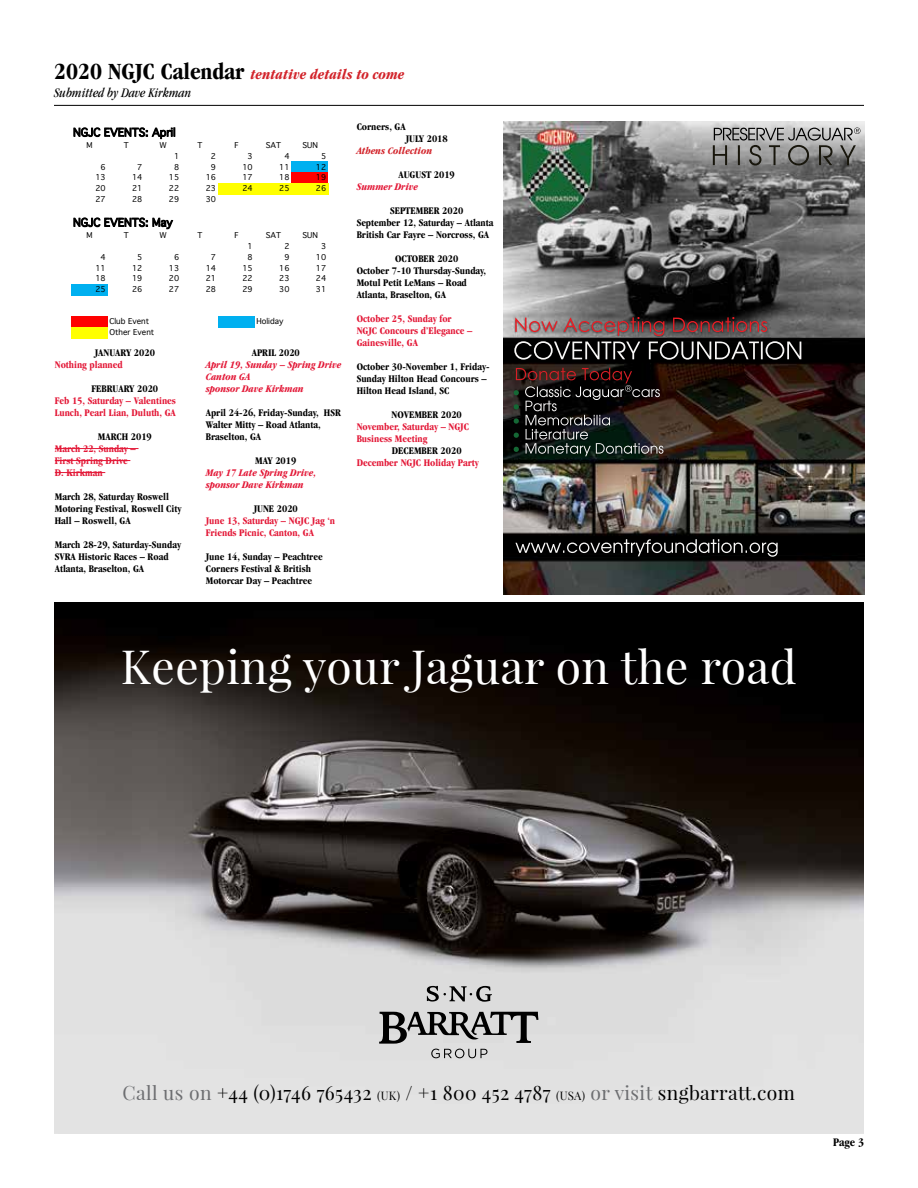
<style>
.page{position:relative;width:918px;height:1188px;background:#fff}
.page>*{position:absolute;margin:0;border:0;box-sizing:border-box;transform-origin:0 0}
.t1{font:46.2px "Playfair Display";letter-spacing:.01em;color:#fff}
.t2{font:19.35px "Playfair Display";letter-spacing:.02em;color:#000}
.t3{font:italic 700 condensed 15px "Garamond";color:#d2232a}
.t4{font:italic condensed 13.5px "Garamond";color:#000}
.t5{font:700 condensed 12px "Garamond";color:#000}
.t6{font:10.8px "Geneva";color:#000}
.t7{font:700 condensed 10.5px/12px "Garamond";color:#000}
.t8{font:700 condensed 10.5px/12px "Garamond";color:#e31837}
.t9{font:italic 700 condensed 10.5px/12px "Garamond";color:#e31837}
.t10{font:italic 700 condensed 10.5px "Garamond";color:#d2232a}
.t11{font:7.8px "Geneva";color:#000}
.s1{font-style:normal;font-size:24px;color:#000}
.s2{color:#6d6e71}
.s3{font-size:11.55px}
</style>
<div class="page">
<hr style="left:54px;top:105px;width:810px;height:1px;background:#000">
<img style="left:55px;top:603px;width:808px;height:531px">
<svg style="left:427px;top:986px;width:65px;height:16px"></svg>
<svg style="left:379px;top:1012px;width:159px;height:46px;background:#a3a3a3"></svg>
<hr style="left:55px;top:448px;width:84px;height:1px;background:#e31837">
<hr style="left:55px;top:460px;width:75px;height:1px;background:#e31837">
<hr style="left:55px;top:472px;width:50px;height:1px;background:#e31837">
<div style="left:291px;top:162px;width:37px;height:11px;background:#00b0f0"></div>
<div style="left:291px;top:172px;width:37px;height:11px;background:#f00"></div>
<div style="left:218px;top:183px;width:110px;height:11px;background:#ff0"></div>
<div style="left:71px;top:284px;width:37px;height:11px;background:#00b0f0"></div>
<div style="left:71px;top:316px;width:37px;height:11px;background:#f00"></div>
<div style="left:218px;top:316px;width:37px;height:11px;background:#00b0f0"></div>
<div style="left:71px;top:327px;width:37px;height:11px;background:#ff0"></div>
<img style="left:504px;top:122px;width:361px;height:473px">
<h3 class="t3" style="left:54px;top:65px;width:352px"><span class="s1">2020 NGJC Calendar</span> tentative details to come</h3>
<p class="t4" style="left:54px;top:85px;width:139px">Submitted by Dave Kirkman</p>
<p class="t6" style="left:73px;top:126px;width:104px">NGJC EVENTS: April</p>
<p class="t11" style="left:87px;top:141px;width:8px">M</p>
<p class="t11" style="left:124px;top:141px;width:6px">T</p>
<p class="t11" style="left:160px;top:141px;width:9px">W</p>
<p class="t11" style="left:197px;top:141px;width:6px">T</p>
<p class="t11" style="left:234px;top:141px;width:6px">F</p>
<p class="t11" style="left:266px;top:141px;width:17px">SAT</p>
<p class="t11" style="left:303px;top:141px;width:17px">SUN</p>
<p class="t11" style="left:174px;top:152px;width:7px">1</p>
<p class="t11" style="left:211px;top:152px;width:7px">2</p>
<p class="t11" style="left:248px;top:152px;width:7px">3</p>
<p class="t11" style="left:284px;top:152px;width:7px">4</p>
<p class="t11" style="left:321px;top:152px;width:7px">5</p>
<p class="t11" style="left:101px;top:162px;width:7px">6</p>
<p class="t11" style="left:137px;top:162px;width:7px">7</p>
<p class="t11" style="left:174px;top:162px;width:7px">8</p>
<p class="t11" style="left:211px;top:162px;width:7px">9</p>
<p class="t11" style="left:242px;top:162px;width:12px">10</p>
<p class="t11" style="left:279px;top:162px;width:12px">11</p>
<p class="t11" style="left:316px;top:162px;width:12px">12</p>
<p class="t11" style="left:95px;top:173px;width:12px">13</p>
<p class="t11" style="left:132px;top:173px;width:12px">14</p>
<p class="t11" style="left:169px;top:173px;width:12px">15</p>
<p class="t11" style="left:206px;top:173px;width:12px">16</p>
<p class="t11" style="left:242px;top:173px;width:12px">17</p>
<p class="t11" style="left:279px;top:173px;width:12px">18</p>
<p class="t11" style="left:316px;top:173px;width:12px">19</p>
<p class="t11" style="left:95px;top:184px;width:12px">20</p>
<p class="t11" style="left:132px;top:184px;width:12px">21</p>
<p class="t11" style="left:169px;top:184px;width:12px">22</p>
<p class="t11" style="left:206px;top:184px;width:12px">23</p>
<p class="t11" style="left:242px;top:184px;width:12px">24</p>
<p class="t11" style="left:279px;top:184px;width:12px">25</p>
<p class="t11" style="left:316px;top:184px;width:12px">26</p>
<p class="t11" style="left:95px;top:195px;width:12px">27</p>
<p class="t11" style="left:132px;top:195px;width:12px">28</p>
<p class="t11" style="left:169px;top:195px;width:12px">29</p>
<p class="t11" style="left:206px;top:195px;width:12px">30</p>
<p class="t6" style="left:73px;top:216px;width:101px">NGJC EVENTS: May</p>
<p class="t11" style="left:87px;top:231px;width:8px">M</p>
<p class="t11" style="left:124px;top:231px;width:6px">T</p>
<p class="t11" style="left:160px;top:231px;width:9px">W</p>
<p class="t11" style="left:197px;top:231px;width:6px">T</p>
<p class="t11" style="left:234px;top:231px;width:6px">F</p>
<p class="t11" style="left:266px;top:231px;width:17px">SAT</p>
<p class="t11" style="left:303px;top:231px;width:17px">SUN</p>
<p class="t11" style="left:248px;top:242px;width:7px">1</p>
<p class="t11" style="left:284px;top:242px;width:7px">2</p>
<p class="t11" style="left:321px;top:242px;width:7px">3</p>
<p class="t11" style="left:101px;top:252px;width:7px">4</p>
<p class="t11" style="left:137px;top:252px;width:7px">5</p>
<p class="t11" style="left:174px;top:252px;width:7px">6</p>
<p class="t11" style="left:211px;top:252px;width:7px">7</p>
<p class="t11" style="left:248px;top:252px;width:7px">8</p>
<p class="t11" style="left:284px;top:252px;width:7px">9</p>
<p class="t11" style="left:316px;top:252px;width:12px">10</p>
<p class="t11" style="left:95px;top:263px;width:12px">11</p>
<p class="t11" style="left:132px;top:263px;width:12px">12</p>
<p class="t11" style="left:169px;top:263px;width:12px">13</p>
<p class="t11" style="left:206px;top:263px;width:12px">14</p>
<p class="t11" style="left:242px;top:263px;width:12px">15</p>
<p class="t11" style="left:279px;top:263px;width:12px">16</p>
<p class="t11" style="left:316px;top:263px;width:12px">17</p>
<p class="t11" style="left:95px;top:274px;width:12px">18</p>
<p class="t11" style="left:132px;top:274px;width:12px">19</p>
<p class="t11" style="left:169px;top:274px;width:12px">20</p>
<p class="t11" style="left:206px;top:274px;width:12px">21</p>
<p class="t11" style="left:242px;top:274px;width:12px">22</p>
<p class="t11" style="left:279px;top:274px;width:12px">23</p>
<p class="t11" style="left:316px;top:274px;width:12px">24</p>
<p class="t11" style="left:95px;top:285px;width:12px">25</p>
<p class="t11" style="left:132px;top:285px;width:12px">26</p>
<p class="t11" style="left:169px;top:285px;width:12px">27</p>
<p class="t11" style="left:206px;top:285px;width:12px">28</p>
<p class="t11" style="left:242px;top:285px;width:12px">29</p>
<p class="t11" style="left:279px;top:285px;width:12px">30</p>
<p class="t11" style="left:316px;top:285px;width:12px">31</p>
<p class="t11" style="left:109px;top:317px;width:41px">Club Event</p>
<p class="t11" style="left:256px;top:317px;width:28px">Holiday</p>
<p class="t11" style="left:109px;top:328px;width:46px">Other Event</p>
<p class="t7" style="left:357px;top:120px;width:51px">Corners, GA</p>
<p class="t7" style="left:406px;top:132px;width:44px">JULY 2018</p>
<p class="t10" style="left:357px;top:144px;width:77px">Athens Collection</p>
<p class="t7" style="left:399px;top:168px;width:58px">AUGUST 2019</p>
<p class="t9" style="left:357px;top:180px;width:63px">Summer Drive</p>
<p class="t7" style="left:357px;top:204px;width:138px;text-align:center">SEPTEMBER 2020<br>September 12, Saturday – Atlanta<br>British Car Fayre – Norcross, GA</p>
<p class="t7" style="left:357px;top:252px;width:131px;text-indent:38px">OCTOBER 2020<br>October 7-10 Thursday-Sunday,<br>Motul Petit LeMans – Road<br>Atlanta, Braselton, GA</p>
<p class="t8" style="left:357px;top:312px;width:117px">October 25, Sunday for<br>NGJC Concours d’Elegance –<br>Gainesville, GA</p>
<p class="t7" style="left:357px;top:360px;width:134px">October 30-November 1, Friday-<br>Sunday Hilton Head Concours –<br>Hilton Head Island, SC</p>
<p class="t7" style="left:392px;top:408px;width:72px">NOVEMBER 2020</p>
<p class="t8" style="left:357px;top:420px;width:114px">November, Saturday – NGJC<br>Business Meeting</p>
<p class="t7" style="left:392px;top:444px;width:71px">DECEMBER 2020</p>
<p class="t8" style="left:357px;top:456px;width:124px">December NGJC Holiday Party</p>
<p class="t7" style="left:95px;top:347px;width:62px">JANUARY 2020</p>
<p class="t8" style="left:55px;top:359px;width:69px">Nothing planned</p>
<p class="t7" style="left:92px;top:383px;width:68px">FEBRUARY 2020</p>
<p class="t8" style="left:55px;top:395px;width:123px">Feb 15, Saturday – Valentines<br>Lunch, Pearl Lian, Duluth, GA</p>
<p class="t7" style="left:98px;top:431px;width:55px">MARCH 2019</p>
<p class="t8" style="left:55px;top:443px;width:83px">March 22, Sunday –<br>First Spring Drive<br>D. Kirkman</p>
<p class="t7" style="left:55px;top:491px;width:128px">March 28, Saturday Roswell<br>Motoring Festival, Roswell City<br>Hall – Roswell, GA</p>
<p class="t7" style="left:55px;top:539px;width:128px">March 28-29, Saturday-Sunday<br>SVRA Historic Races – Road<br>Atlanta, Braselton, GA</p>
<p class="t7" style="left:252px;top:347px;width:50px">APRIL 2020</p>
<p class="t9" style="left:206px;top:359px;width:137px">April 19, Sunday – Spring Drive<br>Canton GA<br>sponsor Dave Kirkman</p>
<p class="t7" style="left:206px;top:407px;width:137px">April 24-26, Friday-Sunday, HSR<br>Walter Mitty – Road Atlanta,<br>Braselton, GA</p>
<p class="t7" style="left:255px;top:455px;width:43px">MAY 2019</p>
<p class="t9" style="left:206px;top:467px;width:112px">May 17 Late Spring Drive, sponsor Dave Kirkman</p>
<p class="t7" style="left:254px;top:503px;width:46px">JUNE 2020</p>
<p class="t8" style="left:206px;top:515px;width:131px">June 13, Saturday – NGJC Jag ‘n<br>Friends Picnic, Canton, GA</p>
<p class="t7" style="left:206px;top:551px;width:118px">June 14, Sunday – Peachtree<br>Corners Festival &amp; British<br>Motorcar Day – Peachtree</p>
<h1 class="t1" style="left:121px;top:638px;width:677px">Keeping your Jaguar on the road</h1>
<h2 class="t2" style="left:123px;top:1080px;width:674px"><span class="s2">Call us on</span> +44 (0)1746 765432 <span class="s3">(UK)</span> / +1 800 452 4787 <span class="s3">(USA)</span> <span class="s2">or visit</span> sngbarratt.com</h2>
<p class="t5" style="left:833px;top:1135px;width:32px">Page 3</p>
</div>
